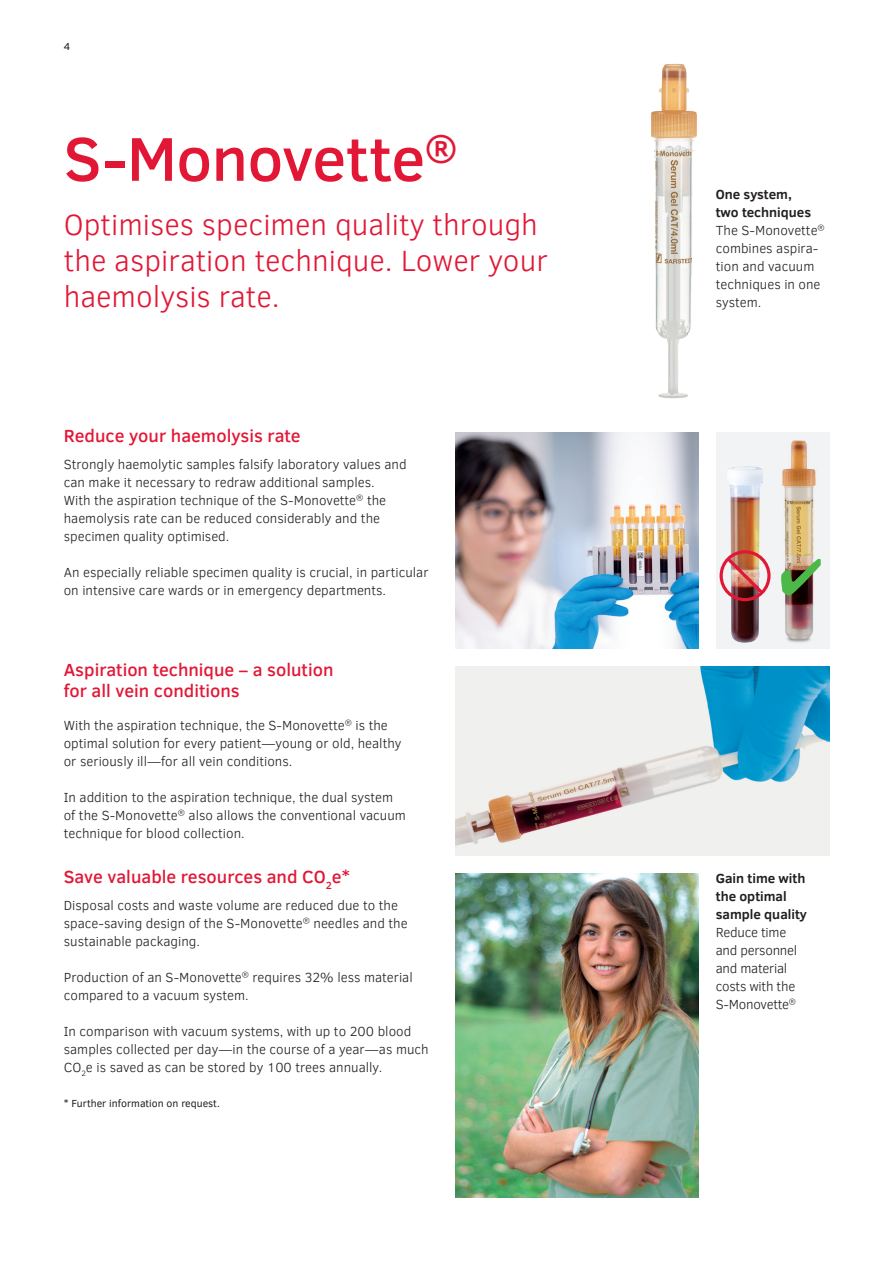
<style>
.page{position:relative;width:893px;height:1263px;background:#fff}
.page>*{position:absolute;margin:0;border:0;box-sizing:border-box;transform-origin:0 0}
.t1{font:500 63px "Clear Sans";letter-spacing:-.015em;color:#e21736}
.t2{font:300 30px/36px "Clear Sans";color:#e21736}
.t3{font:500 18px/21px "Clear Sans";color:#e21736}
.t4{font:300 13.5px/18px "Clear Sans";color:#231f20}
.t5{font:300 13.5px/18px "Clear Sans";letter-spacing:-.02em;color:#231f20}
.t6{font:700 13.5px/18px "Clear Sans";color:#231f20}
.t7{font:10.5px "Clear Sans";color:#231f20}
.s1{font-weight:700}
</style>
<div class="page">
<img style="left:455px;top:433px;width:244px;height:216px">
<img style="left:455px;top:874px;width:244px;height:324px">
<img style="left:455px;top:667px;width:374px;height:189px">
<div style="left:716px;top:433px;width:113px;height:216px;background:#f2f3f4"></div>
<img style="left:729px;top:466px;width:34px;height:177px">
<img style="left:782px;top:440px;width:34px;height:203px">
<img style="left:651px;top:64px;width:46px;height:335px">
<img style="left:729px;top:550px;width:87px;height:51px">
<p class="t7" style="left:64px;top:39px;width:8px">4</p>
<h1 class="t1" style="left:64px;top:115px;width:395px">S-Monovette<sup>®</sup></h1>
<h2 class="t2" style="left:64px;top:206px;width:486px">Optimises specimen quality through the aspiration technique. Lower your haemolysis rate.</h2>
<h3 class="t3" style="left:64px;top:425px;width:238px">Reduce your haemolysis rate</h3>
<p class="t4" style="left:64px;top:455px;width:344px">Strongly haemolytic samples falsify laboratory values and can make it necessary to redraw additional samples.<br>With the aspiration technique of the S-Monovette<sup>®</sup> the haemolysis rate can be reduced considerably and the specimen quality optimised.</p>
<p class="t4" style="left:64px;top:563px;width:366px">An especially reliable specimen quality is crucial, in particular on intensive care wards or in emergency departments.</p>
<h3 class="t3" style="left:64px;top:659px;width:271px">Aspiration technique – a solution for all vein conditions</h3>
<p class="t4" style="left:64px;top:716px;width:339px">With the aspiration technique, the S-Monovette<sup>®</sup> is the optimal solution for every patient—young or old, healthy or seriously ill—for all vein conditions.</p>
<p class="t4" style="left:64px;top:788px;width:344px">In addition to the aspiration technique, the dual system of the S-Monovette<sup>®</sup> also allows the conventional vacuum technique for blood collection.</p>
<h3 class="t3" style="left:64px;top:866px;width:288px">Save valuable resources and CO<sub>2</sub>e*</h3>
<p class="t4" style="left:64px;top:896px;width:345px">Disposal costs and waste volume are reduced due to the space-saving design of the S-Monovette<sup>®</sup> needles and the sustainable packaging.</p>
<p class="t4" style="left:64px;top:968px;width:350px">Production of an S-Monovette<sup>®</sup> requires 32% less material compared to a vacuum system.</p>
<p class="t4" style="left:64px;top:1022px;width:366px">In comparison with vacuum systems, with up to 200 blood samples collected per day—in the course of a year—as much<br>CO<sub>2</sub>e is saved as can be stored by 100 trees annually.</p>
<p class="t7" style="left:64px;top:1096px;width:158px">* Further information on request.</p>
<p class="t4" style="left:716px;top:185px;width:111px"><span class="s1">One system,<br>two techniques<br></span>The S-Monovette<sup>® </sup>combines aspira&shy;tion and vacuum techniques in one system.</p>
<p class="t6" style="left:716px;top:869px;width:93px">Gain time with the optimal sample quality</p>
<p class="t5" style="left:716px;top:923px;width:83px">Reduce time and personnel and material costs with the<br>S-Monovette<sup>®</sup></p>
</div>
